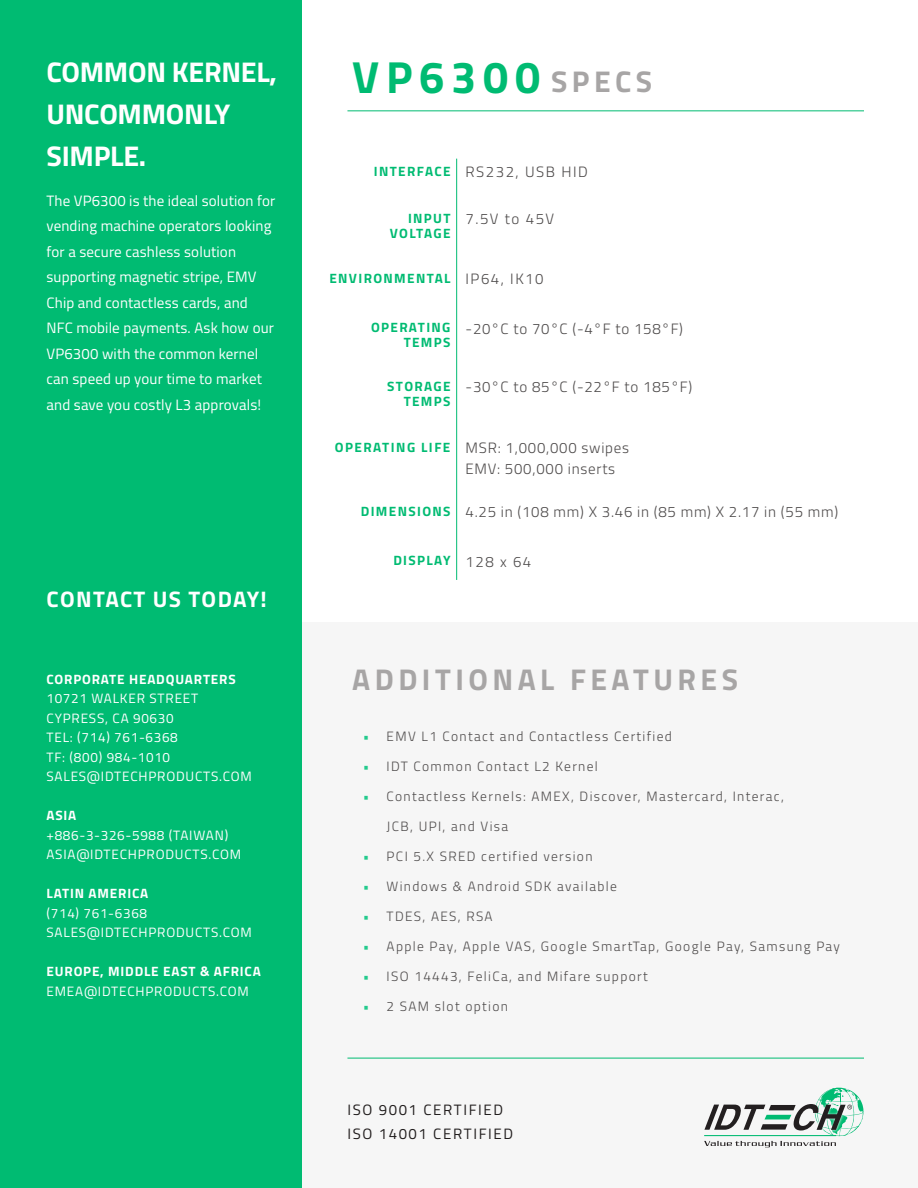
<style>
.page{position:relative;width:918px;height:1188px;background:#fff}
.page>*{position:absolute;margin:0;border:0;box-sizing:border-box;transform-origin:0 0}
.t1{font:700 45px "Titillium";letter-spacing:.15em;color:#00bb72}
.t2{font:700 30px "Titillium";letter-spacing:.15em;color:#a7a5a5}
.t3{font:700 28.5px/42px "Titillium";letter-spacing:-.01em;color:#fff}
.t4{font:700 22.5px "Titillium";letter-spacing:.055em;color:#fff}
.t5{font:15px/25.5px "Titillium";letter-spacing:.01em;color:#fff}
.t6{font:300 15px "Titillium";letter-spacing:.05em;color:#4e4b4b}
.t7{font:15px "Titillium";letter-spacing:.11em;color:#221e1e}
.t8{font:300 15px "Titillium";letter-spacing:.1em;color:#4e4b4b}
.t9{font:300 13.5px "Titillium";letter-spacing:.1em;color:#4e4b4b}
.t10{font:13.5px "Titillium";letter-spacing:.06em;color:#fff}
.t11{font:700 13.5px "Titillium";letter-spacing:.1em;color:#00bb72}
.t12{font:700 13.5px "Titillium";letter-spacing:.06em;color:#fff}
.t13{font:700 13.5px "Titillium";color:#25ca8d}
</style>
<div class="page">
<div style="left:0;top:623px;width:918px;height:565px;background:#f6f6f6"></div>
<div style="left:0;top:0;width:301px;height:1188px;background:#00bb72"></div>
<hr style="left:456px;top:159px;width:1px;height:421px;background:#00bb72">
<hr style="left:347px;top:110px;width:517px;height:1px;background:#00bb72">
<hr style="left:347px;top:1058px;width:517px;height:1px;background:#00bb72">
<svg style="left:704px;top:1088px;width:160px;height:59px"></svg>
<p class="t3" style="left:46px;top:49px;width:232px">COMMON KERNEL,<br>UNCOMMONLY<br>SIMPLE.</p>
<p class="t5" style="left:46px;top:187px;width:230px">The VP6300 is the ideal solution for vending machine operators looking for a secure cashless solution supporting magnetic stripe, EMV<br>Chip and contactless cards, and<br>NFC mobile payments. Ask how our<br>VP6300 with the common kernel</p>
<p class="t5" style="left:46px;top:365px;width:217px">can speed up your time to market</p>
<p class="t5" style="left:46px;top:391px;width:216px">and save you costly L3 approvals!</p>
<p class="t4" style="left:47px;top:582px;width:222px">CONTACT US TODAY!</p>
<p class="t12" style="left:47px;top:669px;width:191px">CORPORATE HEADQUARTERS</p>
<p class="t10" style="left:46px;top:689px;width:153px">10721 WALKER STREET</p>
<p class="t10" style="left:47px;top:708px;width:129px">CYPRESS, CA 90630</p>
<p class="t10" style="left:47px;top:728px;width:133px">TEL: (714) 761-6368</p>
<p class="t10" style="left:47px;top:747px;width:125px">TF: (800) 984-1010</p>
<p class="t10" style="left:47px;top:767px;width:207px">SALES@IDTECHPRODUCTS.COM</p>
<p class="t12" style="left:47px;top:805px;width:31px">ASIA</p>
<p class="t10" style="left:46px;top:825px;width:183px">+886-3-326-5988 (TAIWAN)</p>
<p class="t10" style="left:47px;top:845px;width:196px">ASIA@IDTECHPRODUCTS.COM</p>
<p class="t12" style="left:47px;top:883px;width:103px">LATIN AMERICA</p>
<p class="t10" style="left:47px;top:903px;width:102px">(714) 761-6368</p>
<p class="t10" style="left:47px;top:923px;width:207px">SALES@IDTECHPRODUCTS.COM</p>
<p class="t12" style="left:47px;top:961px;width:216px">EUROPE, MIDDLE EAST &amp; AFRICA</p>
<p class="t10" style="left:47px;top:981px;width:204px">EMEA@IDTECHPRODUCTS.COM</p>
<p class="t1" style="left:352px;top:42px;width:190px">VP6300</p>
<p class="t2" style="left:551px;top:59px;width:103px">SPECS</p>
<p class="t11" style="left:374px;top:161px;width:78px">INTERFACE</p>
<p class="t8" style="left:466px;top:161px;width:124px">RS232, USB HID</p>
<p class="t11" style="left:408px;top:208px;width:44px">INPUT</p>
<p class="t6" style="left:466px;top:208px;width:90px">7.5V to 45V</p>
<p class="t11" style="left:390px;top:223px;width:62px">VOLTAGE</p>
<p class="t11" style="left:329px;top:267px;width:123px">ENVIRONMENTAL</p>
<p class="t8" style="left:466px;top:268px;width:80px">IP64, IK10</p>
<p class="t11" style="left:371px;top:317px;width:81px">OPERATING</p>
<p class="t6" style="left:466px;top:317px;width:219px">-20°C to 70°C (-4°F to 158°F)</p>
<p class="t11" style="left:404px;top:332px;width:48px">TEMPS</p>
<p class="t11" style="left:387px;top:376px;width:65px">STORAGE</p>
<p class="t6" style="left:466px;top:376px;width:228px">-30°C to 85°C (-22°F to 185°F)</p>
<p class="t11" style="left:404px;top:391px;width:48px">TEMPS</p>
<p class="t11" style="left:335px;top:437px;width:117px">OPERATING LIFE</p>
<p class="t6" style="left:466px;top:437px;width:165px">MSR: 1,000,000 swipes</p>
<p class="t6" style="left:466px;top:458px;width:151px">EMV: 500,000 inserts</p>
<p class="t11" style="left:361px;top:501px;width:91px">DIMENSIONS</p>
<p class="t6" style="left:466px;top:501px;width:374px">4.25 in (108 mm) X 3.46 in (85 mm) X 2.17 in (55 mm)</p>
<p class="t11" style="left:393px;top:550px;width:59px">DISPLAY</p>
<p class="t6" style="left:466px;top:550px;width:67px">128 x 64</p>
<p class="t2" style="left:352px;top:657px;width:387px">ADDITIONAL FEATURES</p>
<p class="t13" style="left:363px;top:726px;width:8px">•</p>
<p class="t13" style="left:363px;top:756px;width:8px">•</p>
<p class="t13" style="left:363px;top:786px;width:8px">•</p>
<p class="t13" style="left:363px;top:846px;width:8px">•</p>
<p class="t13" style="left:363px;top:876px;width:8px">•</p>
<p class="t13" style="left:363px;top:906px;width:8px">•</p>
<p class="t13" style="left:363px;top:936px;width:8px">•</p>
<p class="t13" style="left:363px;top:966px;width:8px">•</p>
<p class="t13" style="left:363px;top:996px;width:8px">•</p>
<p class="t9" style="left:387px;top:727px;width:287px">EMV L1 Contact and Contactless Certified</p>
<p class="t9" style="left:387px;top:757px;width:213px">IDT Common Contact L2 Kernel</p>
<p class="t9" style="left:387px;top:787px;width:399px">Contactless Kernels: AMEX, Discover, Mastercard, Interac,</p>
<p class="t9" style="left:387px;top:817px;width:123px">JCB, UPI, and Visa</p>
<p class="t9" style="left:387px;top:847px;width:207px">PCI 5.X SRED certified version</p>
<p class="t9" style="left:387px;top:877px;width:232px">Windows &amp; Android SDK available</p>
<p class="t9" style="left:387px;top:907px;width:107px">TDES, AES, RSA</p>
<p class="t9" style="left:387px;top:937px;width:455px">Apple Pay, Apple VAS, Google SmartTap, Google Pay, Samsung Pay</p>
<p class="t9" style="left:387px;top:967px;width:263px">ISO 14443, FeliCa, and Mifare support</p>
<p class="t9" style="left:387px;top:997px;width:123px">2 SAM slot option</p>
<p class="t7" style="left:348px;top:1099px;width:157px">ISO 9001 CERTIFIED</p>
<p class="t7" style="left:348px;top:1123px;width:167px">ISO 14001 CERTIFIED</p>
</div>
